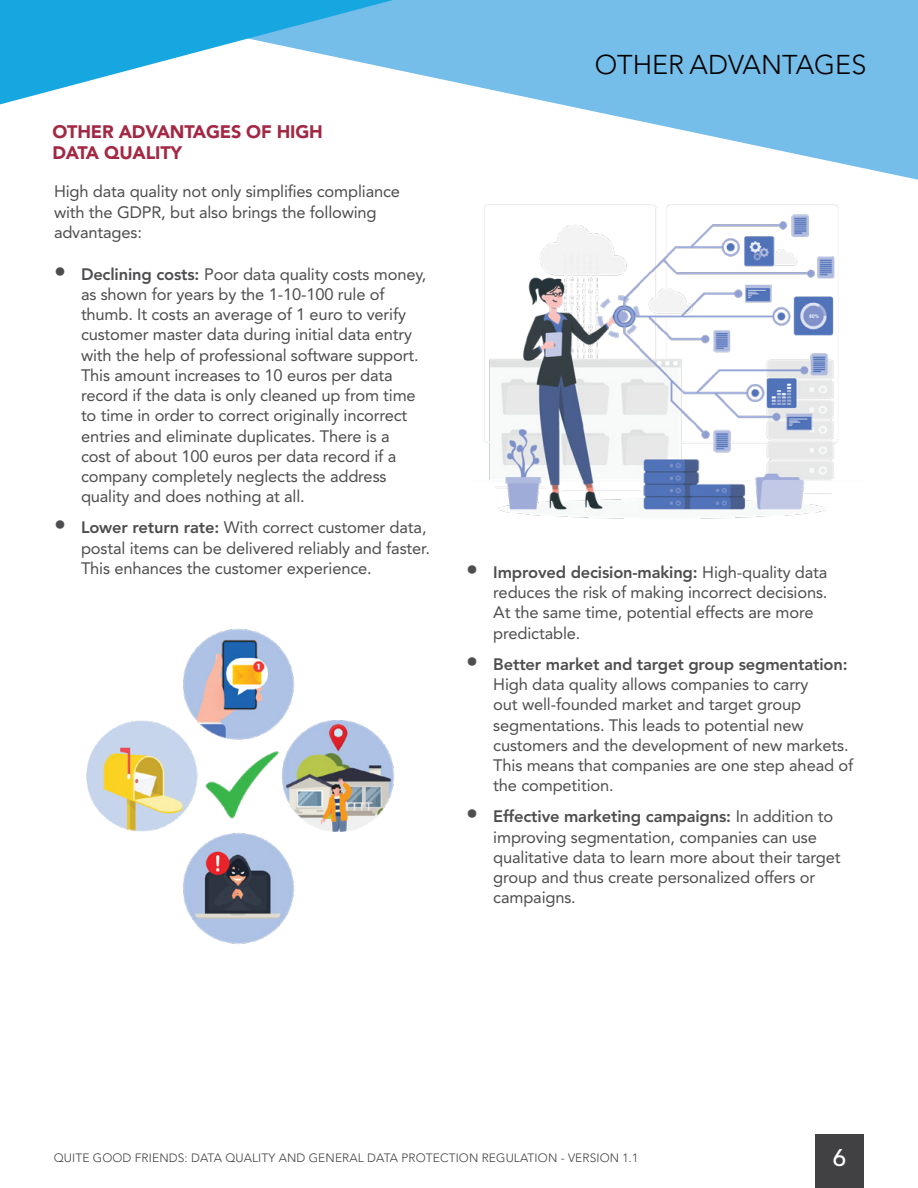
<style>
.page{position:relative;width:918px;height:1188px;background:#fff}
.page>*{position:absolute;margin:0;border:0;box-sizing:border-box;transform-origin:0 0}
.t1{font:300 27px "Avenir LT Std";color:#000}
.t2{font:500 24px "Avenir LT Std";color:#fff}
.t3{font:900 18px/21px "Avenir LT Std";letter-spacing:-.01em;color:#a22844}
.t4{font:16.5px/20.2px "Avenir LT Std";letter-spacing:-.01em;color:#4d4d4f}
.t5{font:16.5px/20.2px "Avenir LT Std";letter-spacing:-.01em;color:#4e4e4f}
.t6{font:300 12px "Avenir LT Std";letter-spacing:.01em;color:#414042}
.s1{font-weight:800;font-size:24px}
.s2{font-weight:800}
</style>
<div class="page">
<svg style="left:393px;top:0;width:525px;height:180px;fill:#75bee9"></svg>
<svg style="left:0;top:0;width:393px;height:104px"></svg>
<div style="left:815px;top:1134px;width:49px;height:54px;background:#414042"></div>
<img style="left:483px;top:204px;width:355px;height:315px">
<img style="left:86px;top:628px;width:309px;height:316px">
<p class="t3" style="left:52px;top:121px;width:272px">OTHER ADVANTAGES OF HIGH<br>DATA QUALITY</p>
<p class="t4" style="left:54px;top:182px;width:348px">High data quality not only simplifies compliance with the GDPR, but also brings the following advantages:</p>
<p class="t4" style="left:81px;top:264px;width:347px;text-indent:-27px"><span class="s1">•</span> <span class="s2">Declining costs:</span> Poor data quality costs money, as shown for years by the 1-10-100 rule of thumb. It costs an average of 1 euro to verify customer master data during initial data entry with the help of professional software support.<br>This amount increases to 10 euros per data record if the data is only cleaned up from time to time in order to correct originally incorrect entries and eliminate duplicates. There is a<br>cost of about 100 euros per data record if a company completely neglects the address quality and does nothing at all.</p>
<p class="t4" style="left:81px;top:518px;width:350px;text-indent:-27px"><span class="s1">•</span> <span class="s2">Lower return rate:</span> With correct customer data, postal items can be delivered reliably and faster.<br>This enhances the customer experience.</p>
<h1 class="t1" style="left:595px;top:49px;width:273px">OTHER ADVANTAGES</h1>
<p class="t5" style="left:493px;top:562px;width:336px;text-indent:-27px"><span class="s1">•</span> <span class="s2">Improved decision-making:</span> High-quality data reduces the risk of making incorrect decisions.<br>At the same time, potential effects are more predictable.</p>
<p class="t5" style="left:493px;top:654px;width:361px;text-indent:-27px"><span class="s1">•</span> <span class="s2">Better market and target group segmentation:<br></span>High data quality allows companies to carry<br>out well-founded market and target group segmentations. This leads to potential new customers and the development of new markets.<br>This means that companies are one step ahead of the competition.</p>
<p class="t5" style="left:493px;top:807px;width:349px;text-indent:-27px"><span class="s1">•</span> <span class="s2">Effective marketing campaigns:</span> In addition to improving segmentation, companies can use qualitative data to learn more about their target group and thus create personalized offers or campaigns.</p>
<p class="t6" style="left:54px;top:1151px;width:586px">QUITE GOOD FRIENDS: DATA QUALITY AND GENERAL DATA PROTECTION REGULATION - VERSION 1.1</p>
<h2 class="t2" style="left:833px;top:1144px;width:15px">6</h2>
</div>
